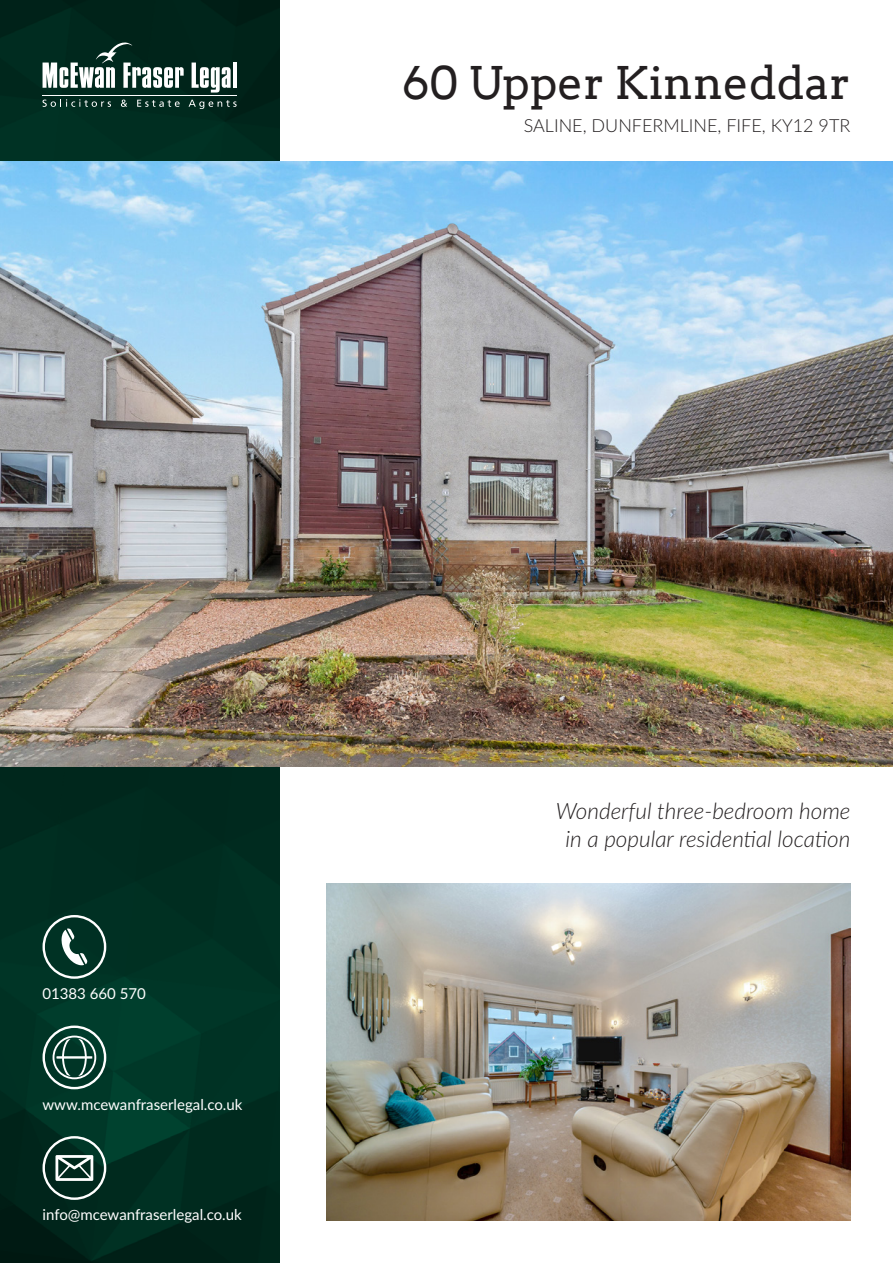
<style>
.page{position:relative;width:893px;height:1263px;background:#fff}
.page>*{position:absolute;margin:0;border:0;box-sizing:border-box;transform-origin:0 0}
.t1{font:45px "Arvo";color:#231f20}
.t2{font:italic 300 22.5px/27px "Lato";color:#231f20;text-align:center}
.t3{font:300 18px "Lato";color:#231f20}
.t4{font:15px "Lato";color:#fff}
</style>
<div class="page">
<img style="left:0;top:0;width:279px;height:1263px">
<img style="left:0;top:162px;width:893px;height:605px">
<svg style="left:43px;top:43px;width:141px;height:45px"></svg>
<svg style="left:192px;top:63px;width:39px;height:30px"></svg>
<hr style="left:233px;top:63px;width:4px;height:25px;background:#fff">
<hr style="left:43px;top:95px;width:194px;height:1px;background:#fff">
<svg style="left:43px;top:99px;width:68px;height:8px"></svg>
<svg style="left:121px;top:100px;width:6px;height:7px"></svg>
<svg style="left:137px;top:100px;width:43px;height:7px"></svg>
<svg style="left:189px;top:100px;width:48px;height:9px"></svg>
<img style="left:326px;top:883px;width:524px;height:337px">
<svg style="left:43px;top:915px;width:63px;height:64px;background:#335a4f"></svg>
<svg style="left:43px;top:1025px;width:63px;height:64px;background:#3a6559"></svg>
<svg style="left:43px;top:1136px;width:63px;height:64px;background:#3a5b52"></svg>
<h1 class="t1" style="left:402px;top:55px;width:450px">60 Upper Kinneddar</h1>
<p class="t3" style="left:524px;top:113px;width:328px">SALINE, DUNFERMLINE, FIFE, KY12 9TR</p>
<p class="t4" style="left:43px;top:983px;width:105px">01383 660 570</p>
<p class="t4" style="left:43px;top:1094px;width:201px">www.mcewanfraserlegal.co.uk</p>
<p class="t4" style="left:43px;top:1204px;width:201px">info@mcewanfraserlegal.co.uk</p>
<h2 class="t2" style="left:556px;top:797px;width:296px">Wonderful three-bedroom home in a popular residential location</h2>
</div>
